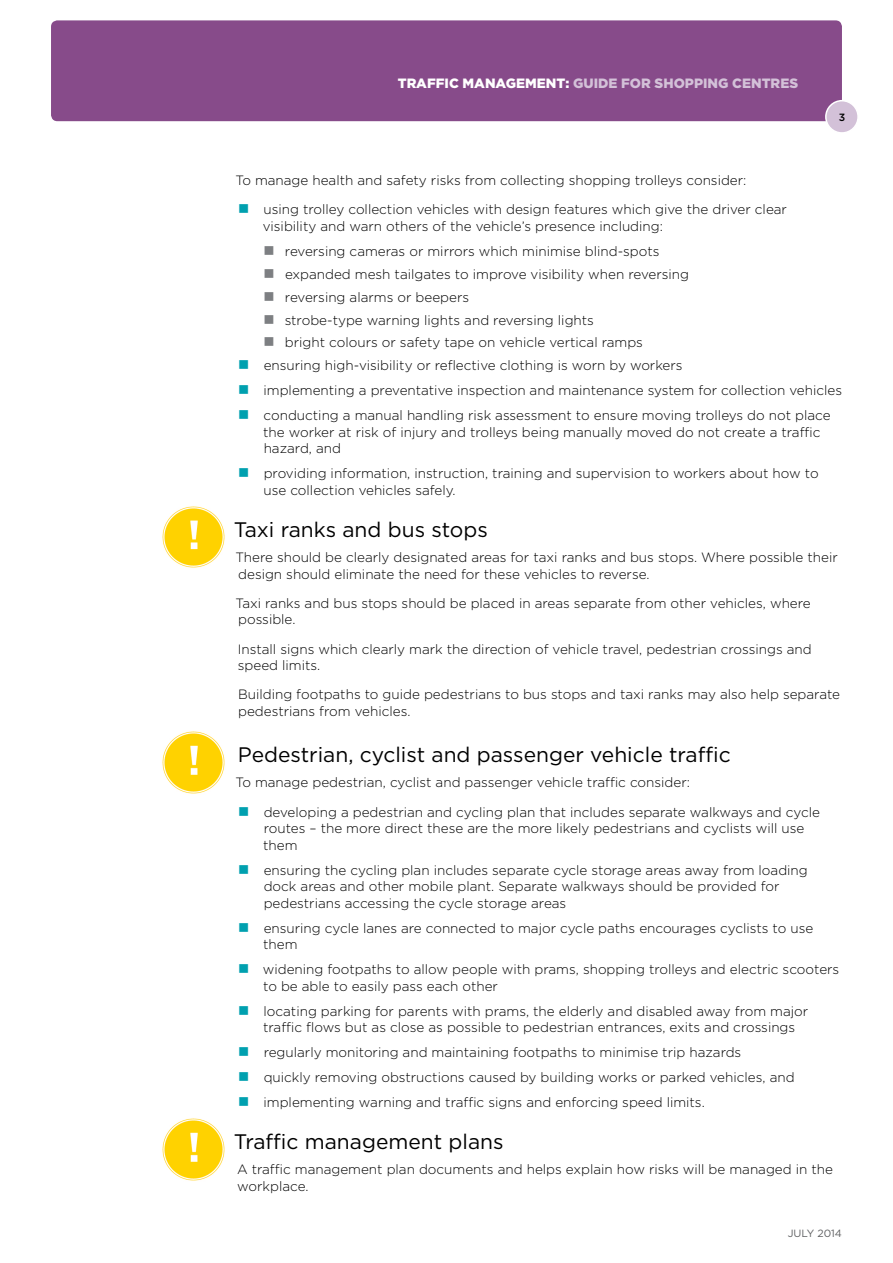
<style>
.page{position:relative;width:893px;height:1263px;background:#fff}
.page>*{position:absolute;margin:0;border:0;box-sizing:border-box;transform-origin:0 0}
.Header_2{font:21px "Gotham";color:#000}
.Body_copy{font:300 13.5px/16.5px "Gotham";color:#000}
.t1{font:900 13.5px "Gotham";color:#d3c1d8}
.t2{font:10.5px "Gotham";color:#5f6062}
.Body_copy-2{font:500 10.5px "Gotham";color:#000}
.s1{color:#fff}
</style>
<div class="page">
<div style="left:51px;top:20px;width:791px;height:101px;background:#874b8a;border-radius:6px"></div>
<div style="left:826px;top:101px;width:32px;height:32px;background:#d3c1d8;border-radius:50%"></div>
<div style="left:825px;top:100px;width:34px;height:34px;border:2px solid #fff;border-radius:50%"></div>
<img style="left:162px;top:506px;width:63px;height:62px">
<img style="left:162px;top:731px;width:63px;height:63px">
<img style="left:162px;top:1118px;width:63px;height:63px">
<p class="t1" style="left:398px;top:75px;width:402px"><span class="s1">TRAFFIC MANAGEMENT:</span> GUIDE FOR SHOPPING CENTRES</p>
<p class="Body_copy-2" style="left:839px;top:111px;width:8px">3</p>
<p class="Body_copy" style="left:235px;top:172px;width:513px">To manage health and safety risks from collecting shopping trolleys consider:</p>
<p class="Body_copy" style="left:263px;top:201px;width:526px">using trolley collection vehicles with design features which give the driver clear visibility and warn others of the vehicle’s presence including:</p>
<p class="Body_copy" style="left:285px;top:243px;width:376px">reversing cameras or mirrors which minimise blind-spots</p>
<p class="Body_copy" style="left:285px;top:266px;width:405px">expanded mesh tailgates to improve visibility when reversing</p>
<p class="Body_copy" style="left:285px;top:289px;width:186px">reversing alarms or beepers</p>
<p class="Body_copy" style="left:285px;top:311px;width:311px">strobe-type warning lights and reversing lights</p>
<p class="Body_copy" style="left:285px;top:334px;width:360px">bright colours or safety tape on vehicle vertical ramps</p>
<p class="Body_copy" style="left:264px;top:357px;width:420px">ensuring high-visibility or reflective clothing is worn by workers</p>
<p class="Body_copy" style="left:264px;top:382px;width:580px">implementing a preventative inspection and maintenance system for collection vehicles</p>
<p class="Body_copy" style="left:263px;top:407px;width:569px">conducting a manual handling risk assessment to ensure moving trolleys do not place the worker at risk of injury and trolleys being manually moved do not create a traffic hazard, and</p>
<p class="Body_copy" style="left:264px;top:465px;width:557px">providing information, instruction, training and supervision to workers about how to use collection vehicles safely.</p>
<p class="Header_2" style="left:234px;top:517px;width:256px">Taxi ranks and bus stops</p>
<p class="Body_copy" style="left:235px;top:549px;width:604px">There should be clearly designated areas for taxi ranks and bus stops. Where possible their design should eliminate the need for these vehicles to reverse.</p>
<p class="Body_copy" style="left:235px;top:595px;width:577px">Taxi ranks and bus stops should be placed in areas separate from other vehicles, where possible.</p>
<p class="Body_copy" style="left:238px;top:640px;width:575px">Install signs which clearly mark the direction of vehicle travel, pedestrian crossings and speed limits.</p>
<p class="Body_copy" style="left:238px;top:686px;width:604px">Building footpaths to guide pedestrians to bus stops and taxi ranks may also help separate pedestrians from vehicles.</p>
<p class="Header_2" style="left:238px;top:742px;width:494px">Pedestrian, cyclist and passenger vehicle traffic</p>
<p class="Body_copy" style="left:235px;top:774px;width:456px">To manage pedestrian, cyclist and passenger vehicle traffic consider:</p>
<p class="Body_copy" style="left:263px;top:803px;width:558px">developing a pedestrian and cycling plan that includes separate walkways and cycle routes – the more direct these are the more likely pedestrians and cyclists will use them</p>
<p class="Body_copy" style="left:264px;top:861px;width:546px">ensuring the cycling plan includes separate cycle storage areas away from loading dock areas and other mobile plant. Separate walkways should be provided for pedestrians accessing the cycle storage areas</p>
<p class="Body_copy" style="left:263px;top:919px;width:552px">ensuring cycle lanes are connected to major cycle paths encourages cyclists to use them</p>
<p class="Body_copy" style="left:263px;top:961px;width:578px">widening footpaths to allow people with prams, shopping trolleys and electric scooters to be able to easily pass each other</p>
<p class="Body_copy" style="left:263px;top:1002px;width:547px">locating parking for parents with prams, the elderly and disabled away from major traffic flows but as close as possible to pedestrian entrances, exits and crossings</p>
<p class="Body_copy" style="left:264px;top:1044px;width:479px">regularly monitoring and maintaining footpaths to minimise trip hazards</p>
<p class="Body_copy" style="left:264px;top:1069px;width:532px">quickly removing obstructions caused by building works or parked vehicles, and</p>
<p class="Body_copy" style="left:264px;top:1094px;width:443px">implementing warning and traffic signs and enforcing speed limits.</p>
<p class="Header_2" style="left:234px;top:1129px;width:271px">Traffic management plans</p>
<p class="Body_copy" style="left:237px;top:1161px;width:598px">A traffic management plan documents and helps explain how risks will be managed in the workplace.</p>
<p class="t2" style="left:788px;top:1227px;width:56px">JULY 2014</p>
</div>
